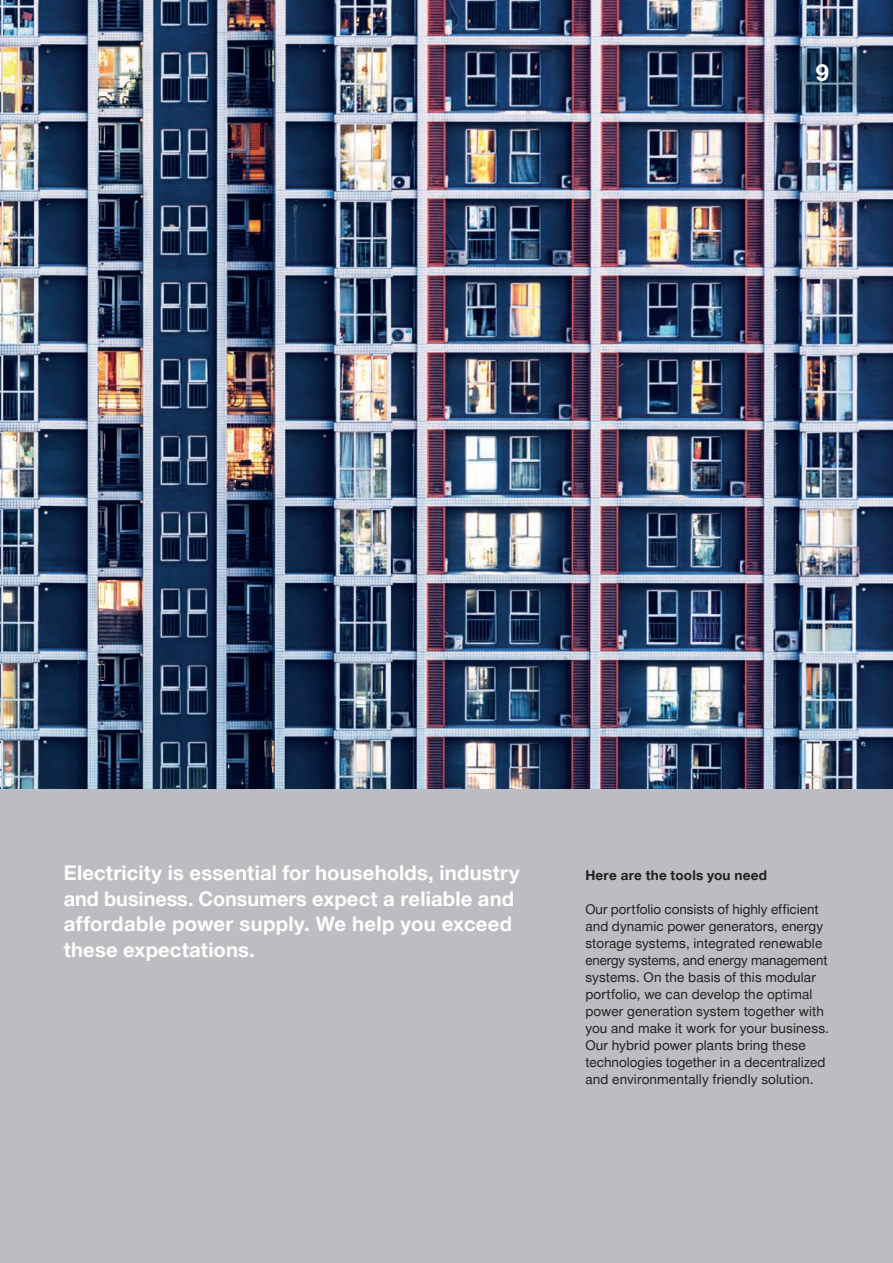
<style>
.page{position:relative;width:893px;height:1263px;background:#fff}
.page>*{position:absolute;margin:0;border:0;box-sizing:border-box;transform-origin:0 0}
.t1{font:700 24px "Man Global";color:#fff}
.A4_20_Teaser_text{font:700 20.25px/25.5px "Man Global";letter-spacing:.005em;color:#fff}
.A4_21_Copy{font:13.5px/17px "Man Global";letter-spacing:.005em;color:#231f20}
.A4_13_Headline_4{font:700 13.5px "Man Global";letter-spacing:.02em;color:#231f20}
</style>
<div class="page">
<img style="left:0;top:0;width:893px;height:789px">
<div style="left:0;top:789px;width:893px;height:474px;background:#bcbdc0"></div>
<h1 class="t1" style="left:816px;top:59px;width:15px">9</h1>
<p class="A4_20_Teaser_text" style="left:64px;top:860px;width:457px">Electricity is essential for households, industry and business. Consumers expect a reliable and affordable power supply. We help you exceed these expectations.</p>
<p class="A4_13_Headline_4" style="left:585px;top:868px;width:183px">Here are the tools you need</p>
<p class="A4_21_Copy" style="left:585px;top:901px;width:245px">Our portfolio consists of highly efficient and dynamic power generators, energy storage systems, integrated renewable energy systems, and energy management systems. On the basis of this modular portfolio, we can develop the optimal power generation system together with you and make it work for your business.<br>Our hybrid power plants bring these technologies together in a decentralized and environmentally friendly solution.</p>
</div>
